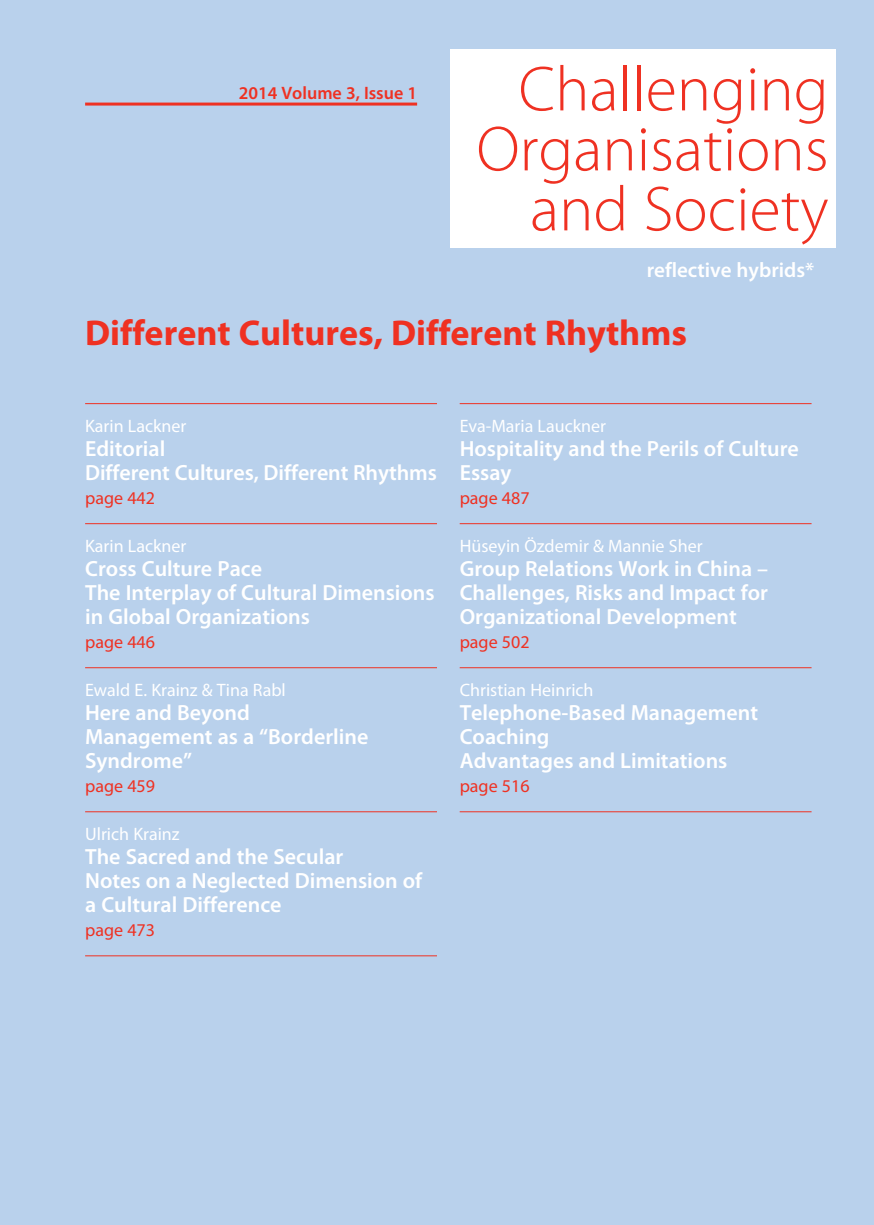
<style>
.page{position:relative;width:874px;height:1225px;background:#fff}
.page>*{position:absolute;margin:0;border:0;box-sizing:border-box;transform-origin:0 0}
.t1{font:300 64px/60px "Myriad Pro";color:#ef3122;text-align:right}
.t2{font:700 36px "Myriad Pro";color:#ef3122}
.t3{font:600 22px/24px "Myriad Pro";color:#fff}
.t4{font:600 21px "Myriad Pro";color:#fff}
.t5{font:18px "Myriad Pro";color:#fff}
.t6{font:18px "Myriad Pro";color:#ef3122}
.t7{font:600 18px "Myriad Pro";color:#ef3122}
</style>
<div class="page">
<div style="left:0;top:0;width:873px;height:1225px;background:#b9d1ec"></div>
<hr style="left:85px;top:403px;width:352px;height:1px;background:#ef3122">
<hr style="left:85px;top:523px;width:352px;height:1px;background:#ef3122">
<hr style="left:85px;top:667px;width:352px;height:1px;background:#ef3122">
<hr style="left:85px;top:811px;width:352px;height:1px;background:#ef3122">
<hr style="left:85px;top:955px;width:352px;height:1px;background:#ef3122">
<div style="left:450px;top:49px;width:386px;height:199px;background:#fff"></div>
<hr style="left:459px;top:403px;width:352px;height:1px;background:#ef3122">
<hr style="left:459px;top:523px;width:352px;height:1px;background:#ef3122">
<hr style="left:459px;top:667px;width:352px;height:1px;background:#ef3122">
<hr style="left:459px;top:811px;width:352px;height:1px;background:#ef3122">
<hr style="left:85px;top:103px;width:332px;height:3px;background:#ef3122">
<p class="t7" style="left:238px;top:81px;width:180px">2014 Volume 3, Issue 1</p>
<h1 class="t1" style="left:476px;top:58px;width:353px">Challenging<br>Organisations and Society</h1>
<p class="t4" style="left:646px;top:257px;width:169px">reflective hybrids*</p>
<h2 class="t2" style="left:85px;top:309px;width:603px">Different Cultures, Different Rhythms</h2>
<p class="t5" style="left:85px;top:415px;width:103px">Karin Lackner</p>
<p class="t3" style="left:85px;top:436px;width:353px">Editorial<br>Different Cultures, Different Rhythms</p>
<p class="t6" style="left:85px;top:487px;width:71px">page 442</p>
<p class="t5" style="left:85px;top:535px;width:103px">Karin Lackner</p>
<p class="t3" style="left:85px;top:556px;width:351px">Cross Culture Pace<br>The Interplay of Cultural Dimensions in Global Organizations</p>
<p class="t6" style="left:85px;top:631px;width:71px">page 446</p>
<p class="t5" style="left:85px;top:679px;width:202px">Ewald E. Krainz &amp; Tina Rabl</p>
<p class="t3" style="left:85px;top:700px;width:285px">Here and Beyond<br>Management as a “Borderline<br>Syndrome”</p>
<p class="t6" style="left:85px;top:775px;width:71px">page 459</p>
<p class="t5" style="left:85px;top:823px;width:96px">Ulrich Krainz</p>
<p class="t3" style="left:85px;top:844px;width:338px">The Sacred and the Secular<br>Notes on a Neglected Dimension of a Cultural Difference</p>
<p class="t6" style="left:85px;top:919px;width:71px">page 473</p>
<p class="t5" style="left:459px;top:415px;width:148px">Eva-Maria Lauckner</p>
<p class="t3" style="left:459px;top:436px;width:340px">Hospitality and the Perils of Culture<br>Essay</p>
<p class="t6" style="left:459px;top:487px;width:71px">page 487</p>
<p class="t5" style="left:459px;top:535px;width:244px">Hüseyin Özdemir &amp; Mannie Sher</p>
<p class="t3" style="left:459px;top:556px;width:310px;text-align:justify">Group Relations Work in China – Challenges, Risks and Impact for Organizational Development</p>
<p class="t6" style="left:459px;top:631px;width:71px">page 502</p>
<p class="t5" style="left:459px;top:679px;width:135px">Christian Heinrich</p>
<p class="t3" style="left:459px;top:700px;width:300px">Telephone-Based Management<br>Coaching<br>Advantages and Limitations</p>
<p class="t6" style="left:459px;top:775px;width:71px">page 516</p>
</div>
